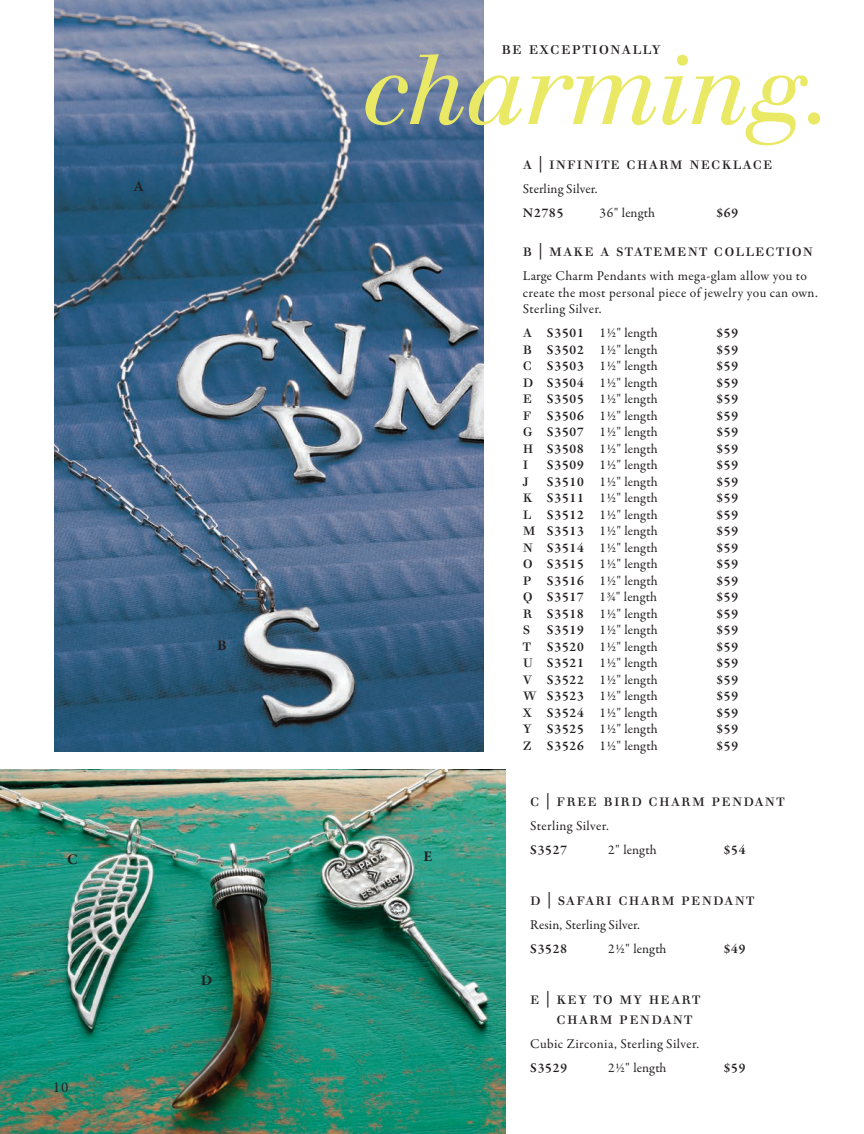
<style>
.page{position:relative;width:864px;height:1134px;background:#fff}
.page>*{position:absolute;margin:0;border:0;box-sizing:border-box;transform-origin:0 0}
.t1{font:italic 97.05px "Justus";color:#eae966}
.t2{font:17.1px "Justus Versalitas";letter-spacing:.06em;color:#231f20}
.t3{font:16.5px/19.8px "Justus Versalitas";letter-spacing:.06em;color:#231f20}
.t4{font:700 15px "Garamond Premr Pro";color:#231f20}
.t5{font:15px "Garamond Premr Pro";color:#231f20}
.t6{font:13.5px/16.5px "Garamond Premr Pro";letter-spacing:.02em;color:#231f20}
.t7{font:600 13.5px "Garamond Premr Pro";letter-spacing:.06em;color:#231f20}
.s1{font-family:"Justus Versalitas";font-size:16.5px}
.s2{font-weight:600}
</style>
<div class="page">
<img style="left:0;top:770px;width:505px;height:364px">
<img style="left:54px;top:0;width:430px;height:752px">
<p class="t4" style="left:134px;top:177px;width:12px">a</p>
<p class="t4" style="left:67px;top:850px;width:12px">c</p>
<p class="t5" style="left:53px;top:1078px;width:17px">10</p>
<p class="t4" style="left:217px;top:636px;width:11px">b</p>
<p class="t4" style="left:201px;top:971px;width:13px">d</p>
<p class="t2" style="left:501px;top:38px;width:161px">be exceptionally</p>
<h1 class="t1" style="left:362px;top:32px;width:472px">charming.</h1>
<p class="t3" style="left:523px;top:153px;width:251px">a | infinite charm necklace</p>
<p class="t6" style="left:523px;top:181px;width:76px">Sterling Silver.</p>
<p class="t7" style="left:523px;top:204px;width:42px">N2785</p>
<p class="t6" style="left:599px;top:205px;width:57px">36" length</p>
<p class="t7" style="left:716px;top:204px;width:23px">$69</p>
<p class="t4" style="left:423px;top:848px;width:10px">E</p>
<p class="t3" style="left:523px;top:241px;width:292px">b | make a statement collection</p>
<p class="t6" style="left:523px;top:268px;width:297px">Large Charm Pendants with mega-glam allow you to create the most personal piece of jewelry you can own.<br>Sterling Silver.</p>
<p class="t6" style="left:523px;top:325px;width:136px"><span class="s1">a</span> <span class="s2">S3501</span> 1½" length</p>
<p class="t7" style="left:716px;top:325px;width:23px">$59</p>
<p class="t6" style="left:523px;top:342px;width:136px"><span class="s1">b</span> <span class="s2">S3502</span> 1½" length</p>
<p class="t7" style="left:716px;top:341px;width:23px">$59</p>
<p class="t6" style="left:523px;top:358px;width:136px"><span class="s1">c</span> <span class="s2">S3503</span> 1½" length</p>
<p class="t7" style="left:716px;top:358px;width:23px">$59</p>
<p class="t6" style="left:523px;top:375px;width:136px"><span class="s1">d</span> <span class="s2">S3504</span> 1½" length</p>
<p class="t7" style="left:716px;top:374px;width:23px">$59</p>
<p class="t6" style="left:523px;top:391px;width:136px"><span class="s1">e</span> <span class="s2">S3505</span> 1½" length</p>
<p class="t7" style="left:716px;top:391px;width:23px">$59</p>
<p class="t6" style="left:523px;top:408px;width:136px"><span class="s1">f</span> <span class="s2">S3506</span> 1½" length</p>
<p class="t7" style="left:716px;top:407px;width:23px">$59</p>
<p class="t6" style="left:523px;top:424px;width:136px"><span class="s1">g</span> <span class="s2">S3507</span> 1½" length</p>
<p class="t7" style="left:716px;top:424px;width:23px">$59</p>
<p class="t6" style="left:523px;top:441px;width:136px"><span class="s1">h</span> <span class="s2">S3508</span> 1½" length</p>
<p class="t7" style="left:716px;top:440px;width:23px">$59</p>
<p class="t6" style="left:523px;top:457px;width:136px"><span class="s1">i</span> <span class="s2">S3509</span> 1½" length</p>
<p class="t7" style="left:716px;top:457px;width:23px">$59</p>
<p class="t6" style="left:523px;top:474px;width:136px"><span class="s1">j</span> <span class="s2">S3510</span> 1½" length</p>
<p class="t7" style="left:716px;top:473px;width:23px">$59</p>
<p class="t6" style="left:523px;top:490px;width:136px"><span class="s1">k</span> <span class="s2">S3511</span> 1½" length</p>
<p class="t7" style="left:716px;top:490px;width:23px">$59</p>
<p class="t6" style="left:523px;top:507px;width:136px"><span class="s1">l</span> <span class="s2">S3512</span> 1½" length</p>
<p class="t7" style="left:716px;top:506px;width:23px">$59</p>
<p class="t6" style="left:523px;top:523px;width:136px"><span class="s1">m</span> <span class="s2">S3513</span> 1½" length</p>
<p class="t7" style="left:716px;top:523px;width:23px">$59</p>
<p class="t6" style="left:523px;top:540px;width:136px"><span class="s1">n</span> <span class="s2">S3514</span> 1½" length</p>
<p class="t7" style="left:716px;top:539px;width:23px">$59</p>
<p class="t6" style="left:523px;top:556px;width:136px"><span class="s1">o</span> <span class="s2">S3515</span> 1½" length</p>
<p class="t7" style="left:716px;top:556px;width:23px">$59</p>
<p class="t6" style="left:523px;top:573px;width:136px"><span class="s1">p</span> <span class="s2">S3516</span> 1½" length</p>
<p class="t7" style="left:716px;top:572px;width:23px">$59</p>
<p class="t6" style="left:523px;top:589px;width:136px"><span class="s1">q</span> <span class="s2">S3517</span> 1¾" length</p>
<p class="t7" style="left:716px;top:589px;width:23px">$59</p>
<p class="t6" style="left:523px;top:606px;width:136px"><span class="s1">r</span> <span class="s2">S3518</span> 1½" length</p>
<p class="t7" style="left:716px;top:605px;width:23px">$59</p>
<p class="t6" style="left:523px;top:622px;width:136px"><span class="s1">s</span> <span class="s2">S3519</span> 1½" length</p>
<p class="t7" style="left:716px;top:622px;width:23px">$59</p>
<p class="t6" style="left:523px;top:639px;width:136px"><span class="s1">t</span> <span class="s2">S3520</span> 1½" length</p>
<p class="t7" style="left:716px;top:638px;width:23px">$59</p>
<p class="t6" style="left:523px;top:655px;width:136px"><span class="s1">u</span> <span class="s2">S3521</span> 1½" length</p>
<p class="t7" style="left:716px;top:655px;width:23px">$59</p>
<p class="t6" style="left:523px;top:672px;width:136px"><span class="s1">v</span> <span class="s2">S3522</span> 1½" length</p>
<p class="t7" style="left:716px;top:671px;width:23px">$59</p>
<p class="t6" style="left:523px;top:688px;width:136px"><span class="s1">w</span> <span class="s2">S3523</span> 1½" length</p>
<p class="t7" style="left:716px;top:688px;width:23px">$59</p>
<p class="t6" style="left:523px;top:705px;width:136px"><span class="s1">x</span> <span class="s2">S3524</span> 1½" length</p>
<p class="t7" style="left:716px;top:704px;width:23px">$59</p>
<p class="t6" style="left:523px;top:721px;width:136px"><span class="s1">y</span> <span class="s2">S3525</span> 1½" length</p>
<p class="t7" style="left:716px;top:721px;width:23px">$59</p>
<p class="t6" style="left:523px;top:738px;width:136px"><span class="s1">z</span> <span class="s2">S3526</span> 1½" length</p>
<p class="t7" style="left:716px;top:737px;width:23px">$59</p>
<p class="t3" style="left:530px;top:790px;width:256px">c | free bird charm pendant</p>
<p class="t6" style="left:530px;top:818px;width:80px">Sterling Silver.</p>
<p class="t7" style="left:530px;top:842px;width:38px">S3527</p>
<p class="t6" style="left:608px;top:842px;width:50px">2" length</p>
<p class="t7" style="left:724px;top:842px;width:23px">$54</p>
<p class="t3" style="left:530px;top:890px;width:226px">d | safari charm pendant</p>
<p class="t6" style="left:530px;top:917px;width:111px">Resin, Sterling Silver.</p>
<p class="t7" style="left:530px;top:941px;width:38px">S3528</p>
<p class="t6" style="left:608px;top:941px;width:60px">2½" length</p>
<p class="t7" style="left:724px;top:941px;width:23px">$49</p>
<p class="t3" style="left:557px;top:989px;width:145px;text-indent:-26px">e | key to my heart charm pendant</p>
<p class="t6" style="left:530px;top:1036px;width:170px">Cubic Zirconia, Sterling Silver.</p>
<p class="t7" style="left:530px;top:1060px;width:38px">S3529</p>
<p class="t6" style="left:608px;top:1060px;width:60px">2½" length</p>
<p class="t7" style="left:724px;top:1060px;width:23px">$59</p>
</div>
